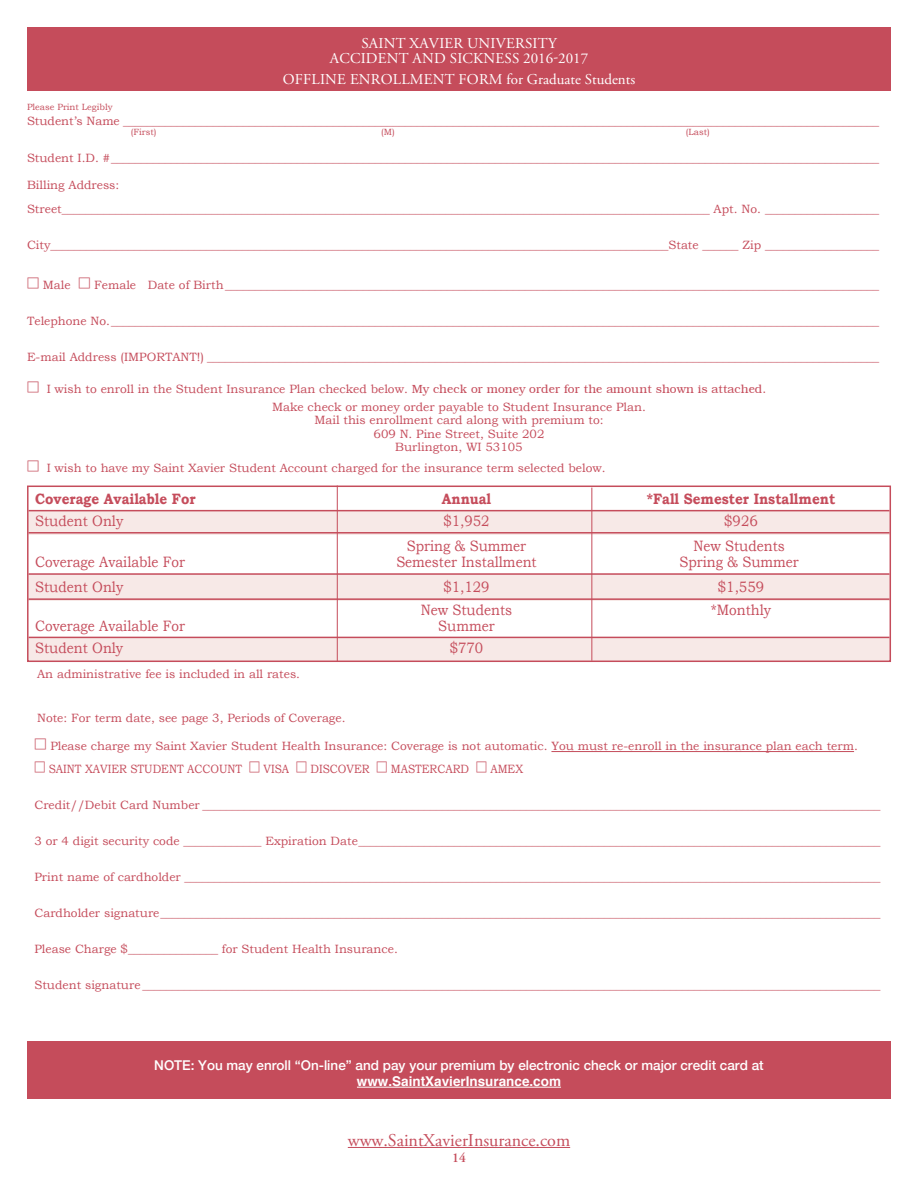
<style>
.page{position:relative;width:918px;height:1188px;background:#fff}
.page>*{position:absolute;margin:0;border:0;box-sizing:border-box;transform-origin:0 0}
.t1{font:18px "Adobe Garamond Pro";color:#c54c5b}
.t2{font:15px/16.5px "Bookman Old Style";color:#c54c5b;text-align:center;scale:.9 1}
.t3{font:15px/15.8px "Adobe Garamond Pro";letter-spacing:.015em;color:#fff;text-align:center}
.t4{font:700 15px "Bookman Old Style";color:#c54c5b;scale:.9 1}
.t5{font:500 13.5px "Helvetica Neue";color:#fff}
.t6{font:700 13.5px "Helvetica";color:#fff}
.t7{font:600 13.5px "Adobe Garamond Pro";color:#c54c5b}
.t8{font:12px/13.5px "Bookman Old Style";color:#c54c5b}
.t9{font:9px "Bookman Old Style";color:#c54c5b}
.s1{font-family:"Shapes 1"}
.s2{font-family:"Bookman";font-weight:300}
</style>
<div class="page">
<div style="left:27px;top:638px;width:863px;height:23px;background:#f7e9e7"></div>
<div style="left:27px;top:574px;width:863px;height:26px;background:#f7e9e7"></div>
<div style="left:27px;top:511px;width:864px;height:24px;background:#f7e9e7"></div>
<hr style="left:29px;top:510px;width:861px;height:1px;background:#c54c5b">
<hr style="left:29px;top:532px;width:861px;height:2px;background:#c54c5b">
<hr style="left:29px;top:573px;width:861px;height:2px;background:#c54c5b">
<hr style="left:29px;top:598px;width:861px;height:2px;background:#c54c5b">
<hr style="left:29px;top:637px;width:861px;height:1px;background:#c54c5b">
<div style="left:27px;top:486px;width:864px;height:176px;border:2px solid #c54c5b"></div>
<hr style="left:592px;top:488px;width:1px;height:173px;background:#c54c5b">
<hr style="left:337px;top:486px;width:1px;height:175px;background:#c54c5b">
<hr style="left:348px;top:1147px;width:222px;height:1px;background:#c54c5b">
<div style="left:27px;top:27px;width:864px;height:63px;background:#c54c5b"></div>
<hr style="left:551px;top:751px;width:303px;height:1px;background:#c54c5b">
<div style="left:27px;top:1041px;width:864px;height:58px;background:#c54c5b"></div>
<hr style="left:357px;top:1087px;width:204px;height:1px;background:#fff">
<p class="t3" style="left:330px;top:36px;width:260px">SAINT XAVIER UNIVERSITY<br>ACCIDENT AND SICKNESS 2016-2017</p>
<p class="t3" style="left:283px;top:72px;width:354px">OFFLINE ENROLLMENT FORM for Graduate Students</p>
<p class="t9" style="left:27px;top:102px;width:87px">Please Print Legibly</p>
<p class="t8" style="left:27px;top:114px;width:853px">Student’s Name ______________________________________________________________________________________________________________________________</p>
<p class="t8" style="left:27px;top:151px;width:853px">Student I.D. #________________________________________________________________________________________________________________________________</p>
<p class="t8" style="left:27px;top:173px;width:854px;line-height:24px">Billing Address:<br>Street____________________________________________________________________________________________________________ Apt. No. ___________________</p>
<p class="t8" style="left:27px;top:238px;width:854px">City_______________________________________________________________________________________________________State ______ Zip ___________________</p>
<p class="t8" style="left:27px;top:278px;width:853px"><span class="s1">#</span> Male <span class="s1">#</span> Female Date of Birth_____________________________________________________________________________________________________________</p>
<p class="t8" style="left:27px;top:314px;width:853px">Telephone No.________________________________________________________________________________________________________________________________</p>
<p class="t8" style="left:27px;top:350px;width:854px">E-mail Address (IMPORTANT!) ________________________________________________________________________________________________________________</p>
<p class="t8" style="left:272px;top:380px;width:496px;line-height:18px;text-indent:-245px"><span class="s1">#</span> I wish to enroll in the Student Insurance Plan checked below. <span class="s2">My check or money order for the amount shown is attached.<br></span>Make check or money order payable to Student Insurance Plan.</p>
<p class="t8" style="left:314px;top:413px;width:291px;text-align:center">Mail this enrollment card along with premium to:<br>609 N. Pine Street, Suite 202<br>Burlington, WI 53105</p>
<p class="t8" style="left:27px;top:461px;width:580px"><span class="s1">#</span> I wish to have my Saint Xavier Student Account charged for the insurance term selected below.</p>
<p class="t4" style="left:35px;top:490px;width:180px">Coverage Available For</p>
<p class="t4" style="left:442px;top:490px;width:56px">Annual</p>
<p class="t4" style="left:647px;top:490px;width:211px">*Fall Semester Installment</p>
<p class="t2" style="left:35px;top:513px;width:99px">Student Only</p>
<p class="t2" style="left:443px;top:513px;width:53px">$1,952</p>
<p class="t2" style="left:724px;top:513px;width:39px">$926</p>
<p class="t2" style="left:407px;top:538px;width:134px">Spring &amp; Summer</p>
<p class="t2" style="left:35px;top:554px;width:168px">Coverage Available For</p>
<p class="t2" style="left:396px;top:554px;width:158px">Semester Installment</p>
<p class="t2" style="left:35px;top:579px;width:99px">Student Only</p>
<p class="t2" style="left:443px;top:579px;width:53px">$1,129</p>
<p class="t2" style="left:718px;top:579px;width:53px">$1,559</p>
<p class="t2" style="left:421px;top:601px;width:103px">New Students</p>
<p class="t2" style="left:711px;top:601px;width:68px">*Monthly</p>
<p class="t2" style="left:35px;top:617px;width:168px">Coverage Available For</p>
<p class="t2" style="left:438px;top:617px;width:64px">Summer</p>
<p class="t2" style="left:35px;top:639px;width:99px">Student Only</p>
<p class="t2" style="left:450px;top:639px;width:39px">$770</p>
<p class="t9" style="left:131px;top:127px;width:27px">(First)</p>
<p class="t9" style="left:381px;top:127px;width:15px">(M)</p>
<p class="t9" style="left:686px;top:127px;width:26px">(Last)</p>
<p class="t2" style="left:680px;top:537px;width:134px">New Students<br>Spring &amp; Summer</p>
<p class="t8" style="left:37px;top:668px;width:265px">An administrative fee is included in all rates.</p>
<p class="t8" style="left:37px;top:711px;width:310px">Note: For term date, see page 3, Periods of Coverage.</p>
<p class="t8" style="left:34px;top:735px;width:825px;line-height:22.5px"><span class="s1">#</span> Please charge my Saint Xavier Student Health Insurance: Coverage is not automatic. You must re-enroll in the insurance plan each term. <span class="s1">#</span> SAINT XAVIER STUDENT ACCOUNT <span class="s1">#</span> VISA <span class="s1">#</span> DISCOVER <span class="s1">#</span> MASTERCARD <span class="s1">#</span> AMEX</p>
<p class="t8" style="left:34px;top:798px;width:848px">Credit//Debit Card Number _________________________________________________________________________________________________________________</p>
<p class="t8" style="left:34px;top:834px;width:848px">3 or 4 digit security code _____________ Expiration Date_______________________________________________________________________________________</p>
<p class="t8" style="left:34px;top:870px;width:848px">Print name of cardholder ____________________________________________________________________________________________________________________</p>
<p class="t8" style="left:34px;top:906px;width:848px">Cardholder signature________________________________________________________________________________________________________________________</p>
<p class="t8" style="left:34px;top:942px;width:365px">Please Charge $_______________ for Student Health Insurance.</p>
<p class="t8" style="left:34px;top:978px;width:848px">Student signature ___________________________________________________________________________________________________________________________</p>
<p class="t5" style="left:154px;top:1054px;width:611px">NOTE: You may enroll “On-line” and pay your premium by electronic check or major credit card at</p>
<p class="t6" style="left:357px;top:1071px;width:206px">www.SaintXavierInsurance.com</p>
<h1 class="t1" style="left:348px;top:1129px;width:224px">www.SaintXavierInsurance.com</h1>
<p class="t7" style="left:452px;top:1150px;width:15px">14</p>
</div>
